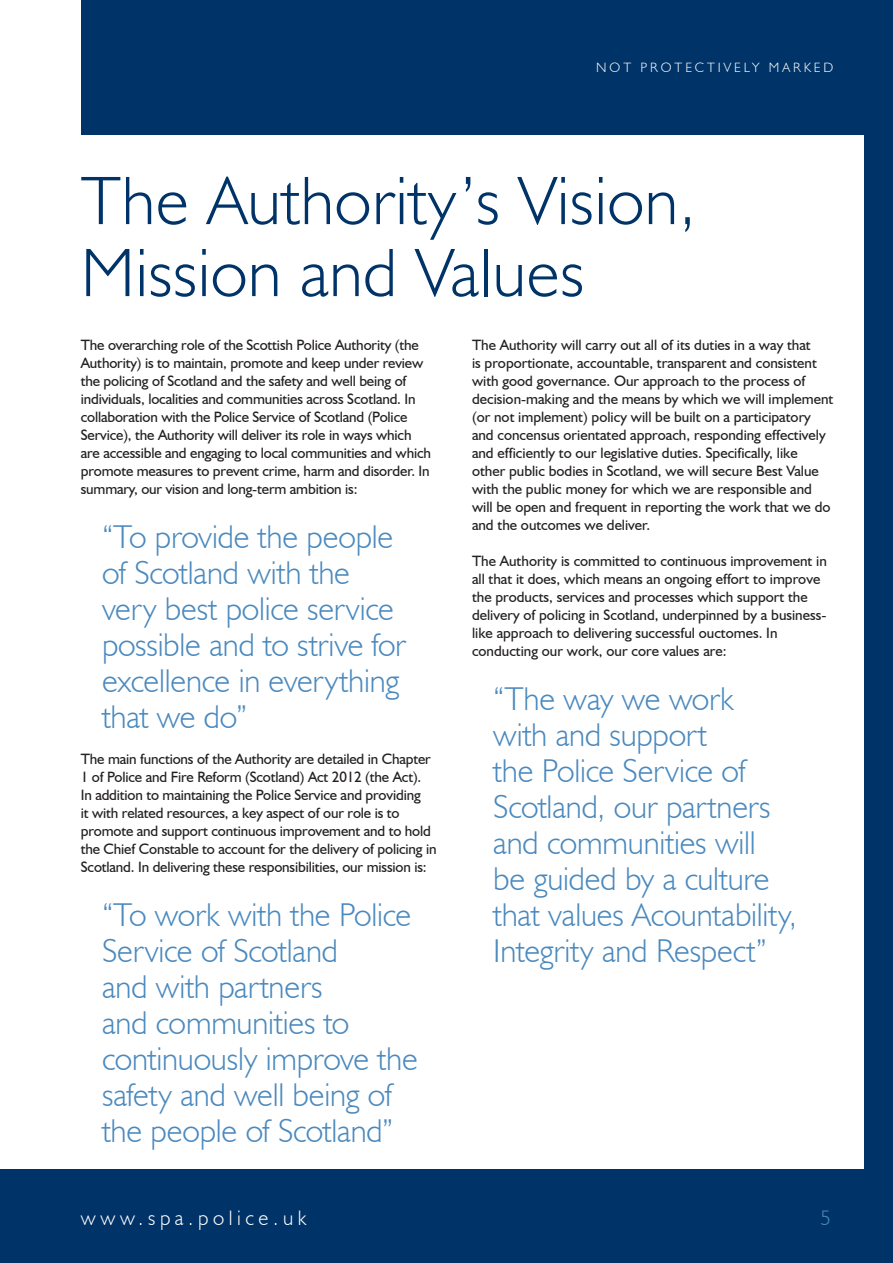
<style>
.page{position:relative;width:893px;height:1263px;background:#fff}
.page>*{position:absolute;margin:0;border:0;box-sizing:border-box;transform-origin:0 0}
.Large_Head{font:300 69px/72px "Humanist 521 BT";letter-spacing:.01em;color:#003367}
.Vision_Quote{font:300 33px/36px "Humanist 521 BT";letter-spacing:-.005em;color:#4a89be}
.t1{font:300 21px "Humanist 521 BT";letter-spacing:.22em;color:#fff}
.t2{font:300 21px "Humanist 521 BT";color:#4a89be}
.Body{font:15px/18px "Humanist 521 BT";color:#231f20}
.t3{font:300 13.5px "Humanist 521 BT";letter-spacing:.22em;color:#fff}
</style>
<div class="page">
<div style="left:0;top:1170px;width:893px;height:93px;background:#003367"></div>
<div style="left:864px;top:0;width:29px;height:1170px;background:#003367"></div>
<div style="left:81px;top:0;width:812px;height:135px;background:#003367"></div>
<p class="t3" style="left:596px;top:59px;width:239px">NOT PROTECTIVELY MARKED</p>
<p class="Large_Head" style="left:81px;top:163px;width:617px">The Authority’s Vision,<br>Mission and Values</p>
<p class="Body" style="left:81px;top:336px;width:352px">The overarching role of the Scottish Police Authority (the Authority) is to maintain, promote and keep under review the policing of Scotland and the safety and well being of individuals, localities and communities across Scotland. In collaboration with the Police Service of Scotland (Police Service), the Authority will deliver its role in ways which are accessible and engaging to local communities and which promote measures to prevent crime, harm and disorder. In summary, our vision and long-term ambition is:</p>
<p class="Vision_Quote" style="left:102px;top:518px;width:306px">“To provide the people of Scotland with the very best police service possible and to strive for excellence in everything that we do”</p>
<p class="Body" style="left:81px;top:750px;width:357px">The main functions of the Authority are detailed in Chapter 1 of Police and Fire Reform (Scotland) Act 2012 (the Act).<br>In addition to maintaining the Police Service and providing<br>it with related resources, a key aspect of our role is to promote and support continuous improvement and to hold the Chief Constable to account for the delivery of policing in Scotland. In delivering these responsibilities, our mission is:</p>
<p class="Vision_Quote" style="left:102px;top:896px;width:317px">“To work with the Police<br>Service of Scotland<br>and with partners<br>and communities to continuously improve the safety and well being of the people of Scotland”</p>
<p class="Body" style="left:472px;top:336px;width:363px">The Authority will carry out all of its duties in a way that<br>is proportionate, accountable, transparent and consistent with good governance. Our approach to the process of decision-making and the means by which we will implement (or not implement) policy will be built on a participatory and concensus orientated approach, responding effectively and efficiently to our legislative duties. Specifically, like other public bodies in Scotland, we will secure Best Value with the public money for which we are responsible and will be open and frequent in reporting the work that we do and the outcomes we deliver.</p>
<p class="Body" style="left:472px;top:552px;width:356px">The Authority is committed to continuous improvement in all that it does, which means an ongoing effort to improve the products, services and processes which support the delivery of policing in Scotland, underpinned by a business&shy;like approach to delivering successful ouctomes. In conducting our work, our core values are:</p>
<p class="Vision_Quote" style="left:493px;top:680px;width:305px">“The way we work<br>with and support<br>the Police Service of<br>Scotland, our partners and communities will<br>be guided by a culture that values Acountability,<br>Integrity and Respect”</p>
<h3 class="t1" style="left:81px;top:1205px;width:227px">www.spa.police.uk</h3>
<h3 class="t2" style="left:820px;top:1205px;width:12px">5</h3>
</div>
